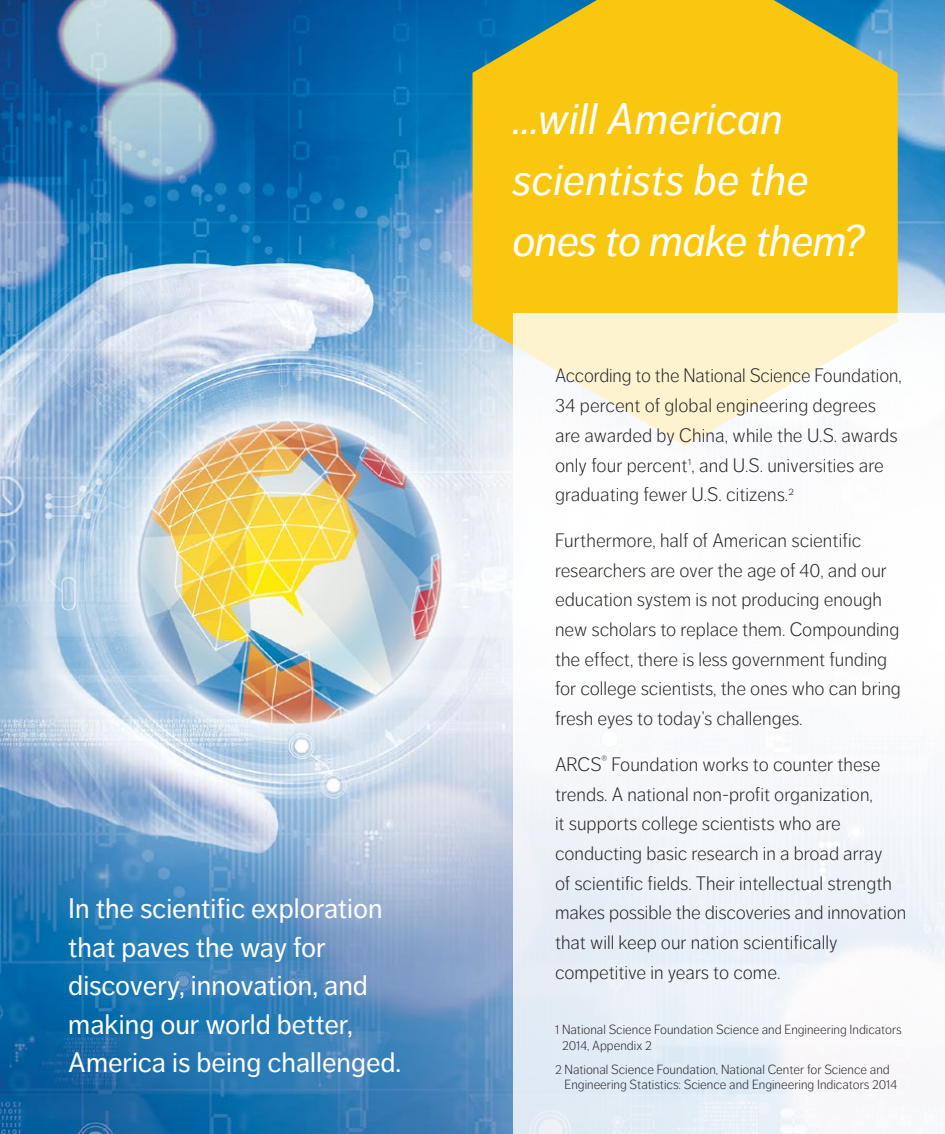
<style>
.page{position:relative;width:945px;height:1134px;background:#fff}
.page>*{position:absolute;margin:0;border:0;box-sizing:border-box;transform-origin:0 0}
.t1{font:italic 43.75px/61.2px "Dagny OT";letter-spacing:.01em;color:#fff}
.t2{font:28px/38.5px "Dagny OT";color:#fff}
.t3{font:300 19.25px/29.8px "Dagny OT";color:#231f20}
.t4{font:300 13.12px/15.8px "Dagny OT";color:#231f20}
</style>
<div class="page">
<img style="left:0;top:0;width:945px;height:1134px">
<svg style="left:472px;top:0;width:426px;height:446px;fill:#fac710"></svg>
<svg style="left:513px;top:314px;width:432px;height:820px"></svg>
<h2 class="t2" style="left:68px;top:889px;width:335px">In the scientific exploration that paves the way for discovery, innovation, and making our world better,<br>America is being challenged.</h2>
<h1 class="t1" style="left:513px;top:88px;width:353px">…will American scientists be the ones to make them?</h1>
<p class="t3" style="left:555px;top:361px;width:348px">According to the National Science Foundation, 34 percent of global engineering degrees are awarded by China, while the U.S. awards only four percent<sup>1</sup>, and U.S. universities are graduating fewer U.S. citizens.<sup>2</sup></p>
<p class="t3" style="left:555px;top:526px;width:347px">Furthermore, half of American scientific researchers are over the age of 40, and our education system is not producing enough new scholars to replace them. Compounding the effect, there is less government funding for college scientists, the ones who can bring fresh eyes to today’s challenges.</p>
<p class="t3" style="left:555px;top:750px;width:353px">ARCS<sup>®</sup> Foundation works to counter these trends. A national non-profit organization,<br>it supports college scientists who are conducting basic research in a broad array<br>of scientific fields. Their intellectual strength makes possible the discoveries and innovation that will keep our nation scientifically competitive in years to come.</p>
<p class="t4" style="left:562px;top:1022px;width:341px;text-indent:-7px">1 National Science Foundation Science and Engineering Indicators<br>2014, Appendix 2</p>
<p class="t4" style="left:565px;top:1061px;width:334px;text-indent:-10px">2 National Science Foundation, National Center for Science and<br>Engineering Statistics: Science and Engineering Indicators 2014</p>
</div>
